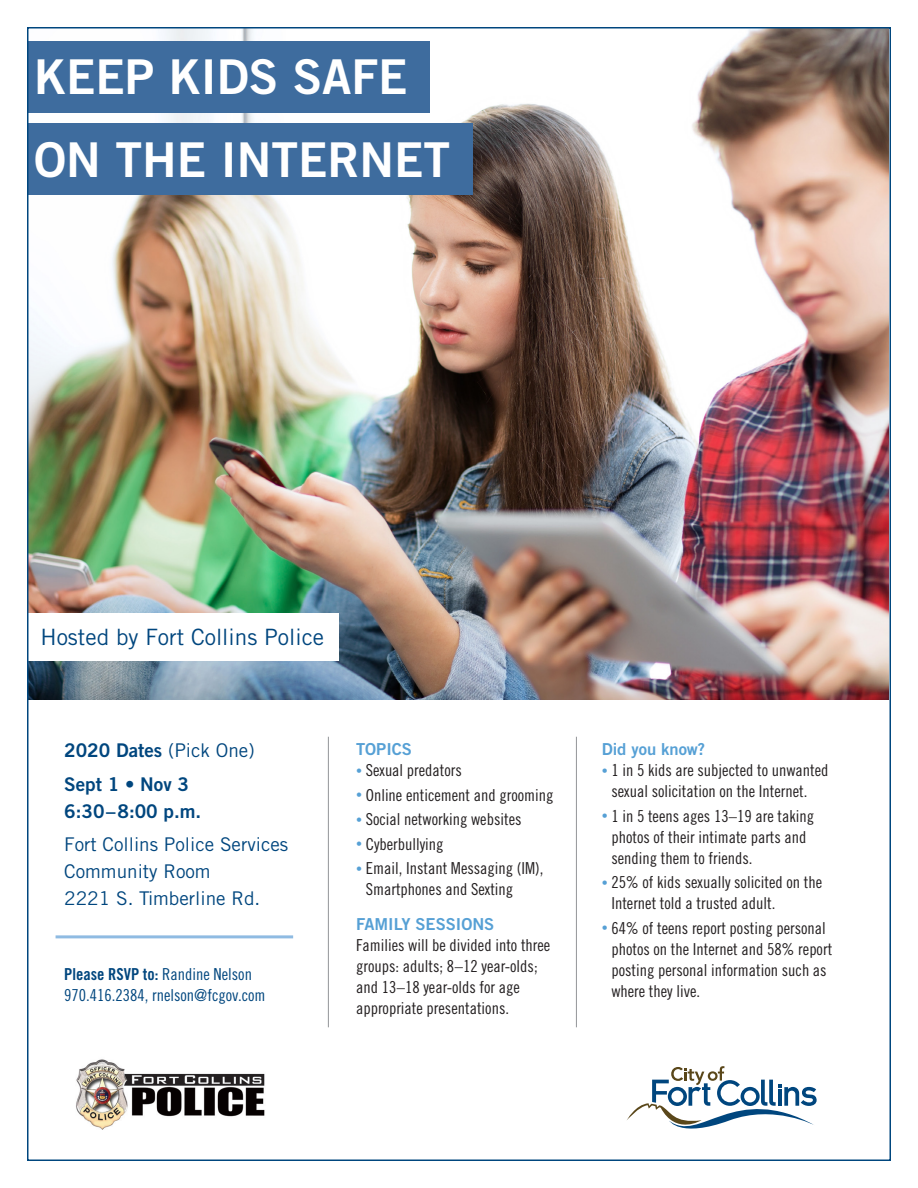
<style>
.page{position:relative;width:918px;height:1188px;background:#fff}
.page>*{position:absolute;margin:0;border:0;box-sizing:border-box;transform-origin:0 0}
.t1{font:48px "Trade Gothic LT Std Bd 2";color:#fff}
.t2{font:22.5px "Trade Gothic LT Std";color:#00467e}
.t3{font:18.9px/27px "Trade Gothic LT Std";color:#00467e}
.t4{font:18.9px/27px "Trade Gothic LT Std Bd 2";color:#00467e}
.body{font:16.5px/21px "Trade Gothic LT Std Cn 18";color:#231f20}
.body-2{font:16.5px/21px "Trade Gothic LT Std Cn 18";color:#00467e}
.Subhead{font:16.5px "Trade Gothic LT Std Bd 2";color:#56a0d5}
.s1{font-family:"Trade Gothic LT Std"}
.s2{font-family:"Trade Gothic LT Std Bd Cn 20"}
.s3{font-size:12px;color:#56a0d5}
</style>
<div class="page">
<img style="left:30px;top:30px;width:858px;height:670px">
<hr style="left:576px;top:737px;width:1px;height:290px;background:#939598">
<hr style="left:328px;top:737px;width:1px;height:290px;background:#939598">
<svg style="left:627px;top:1066px;width:190px;height:63px"></svg>
<hr style="left:56px;top:935px;width:237px;height:3px;background:#8fbbe2">
<div style="left:27px;top:613px;width:312px;height:47px;background:#fff"></div>
<div style="left:28px;top:41px;width:402px;height:71px;background:#3e6c9e"></div>
<div style="left:28px;top:124px;width:444px;height:71px;background:#3e6c9e"></div>
<img style="left:76px;top:1059px;width:189px;height:71px">
<p class="t1" style="left:34px;top:47px;width:375px">KEEP KIDS SAFE</p>
<p class="t1" style="left:34px;top:130px;width:418px">ON THE INTERNET</p>
<p class="t2" style="left:40px;top:623px;width:285px">Hosted by Fort Collins Police</p>
<p class="t4" style="left:64px;top:736px;width:192px">2020 Dates <span class="s1">(Pick One)</span></p>
<p class="t4" style="left:64px;top:770px;width:139px">Sept 1 • Nov 3<br>6:30–8:00 p.m.</p>
<p class="t3" style="left:64px;top:831px;width:226px">Fort Collins Police Services<br>Community Room<br>2221 S. Timberline Rd.</p>
<p class="body-2" style="left:64px;top:964px;width:203px"><span class="s2">Please RSVP to:</span> Randine Nelson<br>970.416.2384, rnelson@fcgov.com</p>
<p class="Subhead" style="left:356px;top:739px;width:57px">TOPICS</p>
<p class="body" style="left:356px;top:760px;width:107px"><span class="s3">•</span> Sexual predators</p>
<p class="body" style="left:356px;top:784px;width:199px"><span class="s3">•</span> Online enticement and grooming</p>
<p class="body" style="left:356px;top:809px;width:167px"><span class="s3">•</span> Social networking websites</p>
<p class="body" style="left:356px;top:833px;width:89px"><span class="s3">•</span> Cyberbullying</p>
<p class="body" style="left:366px;top:858px;width:179px;text-indent:-10px"><span class="s3">•</span> Email, Instant Messaging (IM),<br>Smartphones and Sexting</p>
<p class="Subhead" style="left:356px;top:914px;width:140px">FAMILY SESSIONS</p>
<p class="body" style="left:356px;top:934px;width:196px">Families will be divided into three groups: adults; 8–12 year-olds; and 13–18 year-olds for age appropriate presentations.</p>
<p class="Subhead" style="left:602px;top:739px;width:105px">Did you know?</p>
<p class="body" style="left:611px;top:759px;width:219px;text-indent:-10px"><span class="s3">•</span> 1 in 5 kids are subjected to unwanted sexual solicitation on the Internet.</p>
<p class="body" style="left:611px;top:805px;width:204px;text-indent:-10px"><span class="s3">•</span> 1 in 5 teens ages 13–19 are taking photos of their intimate parts and sending them to friends.</p>
<p class="body" style="left:611px;top:871px;width:212px;text-indent:-10px"><span class="s3">•</span> 25% of kids sexually solicited on the<br>Internet told a trusted adult.</p>
<p class="body" style="left:611px;top:917px;width:222px;text-indent:-10px"><span class="s3">•</span> 64% of teens report posting personal photos on the Internet and 58% report posting personal information such as where they live.</p>
</div>
